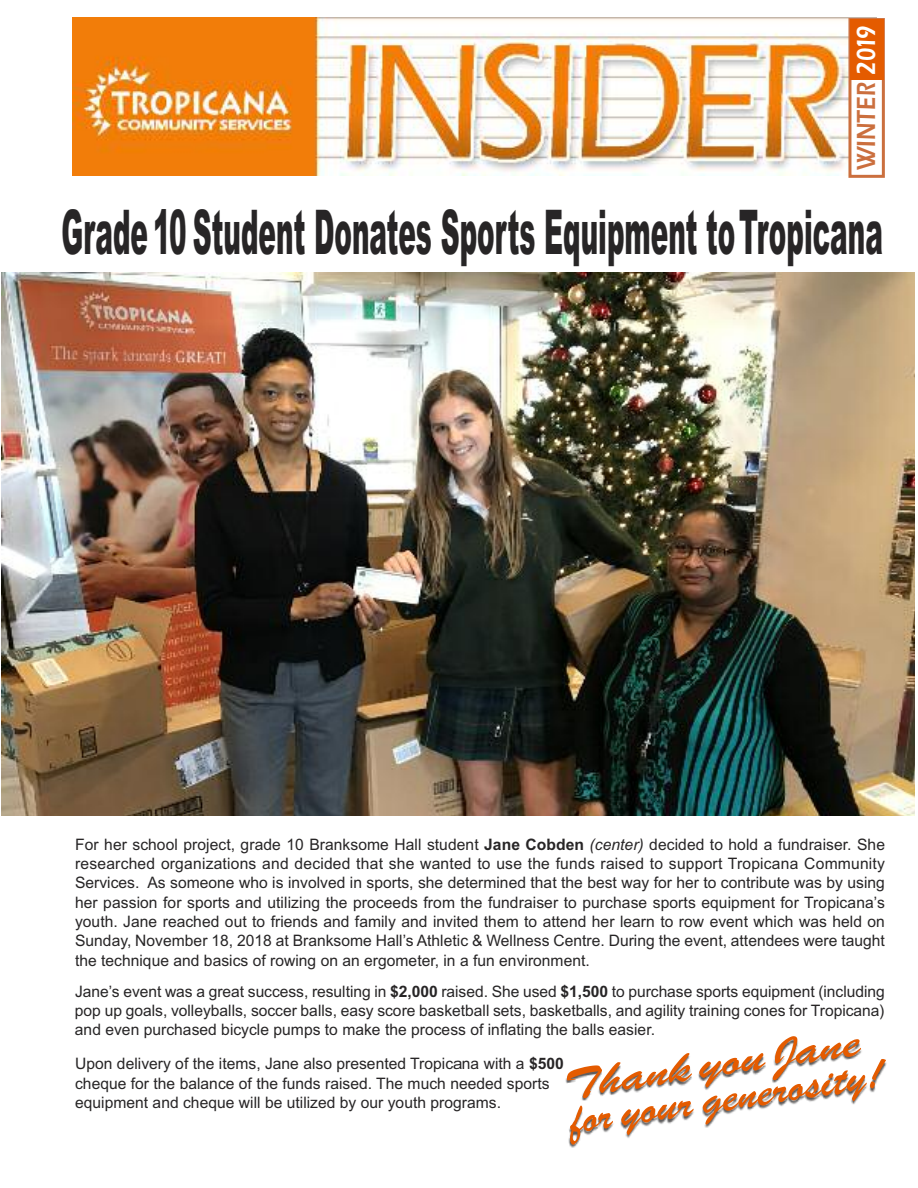
<style>
.page{position:relative;width:918px;height:1188px;background:#fff}
.page>*{position:absolute;margin:0;border:0;box-sizing:border-box;transform-origin:0 0}
.t1{font:900 61.8px "Arial";color:#272526;scale:.43 1}
.t2{font:44.1px/35.4px "Brush Script";color:#e45b00;scale:1.4 1}
.t3{font:600 27.15px "Eras ITC";color:#cb6f3e;scale:.81 1}
.t4{font:15.75px/19.4px "Arial Narrow";color:#272526;text-align:justify;scale:1.21 1}
.s1{color:#fff}
.s2{font-weight:700}
.s3{font-style:italic}
</style>
<div class="page">
<img style="left:2px;top:272px;width:913px;height:544px">
<img style="left:72px;top:18px;width:776px;height:157px">
<div style="left:848px;top:18px;width:37px;height:160px;border:3px solid #cb6f3e"></div>
<div style="left:850px;top:20px;width:33px;height:60px;background:#e45b00"></div>
<img style="left:565px;top:1039px;width:322px;height:109px">
<h3 class="t3" style="left:850px;top:170px;width:180px;rotate:-90deg">WINTER <span class="s1">2019</span></h3>
<h1 class="t1" style="left:62px;top:197px;width:1912px">Grade 10 Student Donates Sports Equipment toTropicana</h1>
<p class="t4" style="left:75px;top:835px;width:671px">For her school project, grade 10 Branksome Hall student <span class="s2">Jane Cobden</span> <span class="s3">(center)</span> decided to hold a fundraiser. She researched organizations and decided that she wanted to use the funds raised to support Tropicana Community Services. As someone who is involved in sports, she determined that the best way for her to contribute was by using her passion for sports and utilizing the proceeds from the fundraiser to purchase sports equipment for Tropicana’s youth. Jane reached out to friends and family and invited them to attend her learn to row event which was held on Sunday, November 18, 2018 at Branksome Hall’s Athletic &amp; Wellness Centre. During the event, attendees were taught the technique and basics of rowing on an ergometer, in a fun environment.</p>
<p class="t4" style="left:75px;top:981px;width:671px">Jane’s event was a great success, resulting in <span class="s2">$2,000</span> raised. She used <span class="s2">$1,500</span> to purchase sports equipment (including pop up goals, volleyballs, soccer balls, easy score basketball sets, basketballs, and agility training cones for Tropicana) and even purchased bicycle pumps to make the process of inflating the balls easier.</p>
<h2 class="t2" style="left:560px;top:1068px;width:228px;rotate:-9deg">ThankyouJane for your generosity!</h2>
<p class="t4" style="left:75px;top:1054px;width:405px;text-align:left">Upon delivery of the items, Jane also presented Tropicana with a <span class="s2">$500 </span>cheque for the balance of the funds raised. The much needed sports equipment and cheque will be utilized by our youth programs.</p>
</div>
